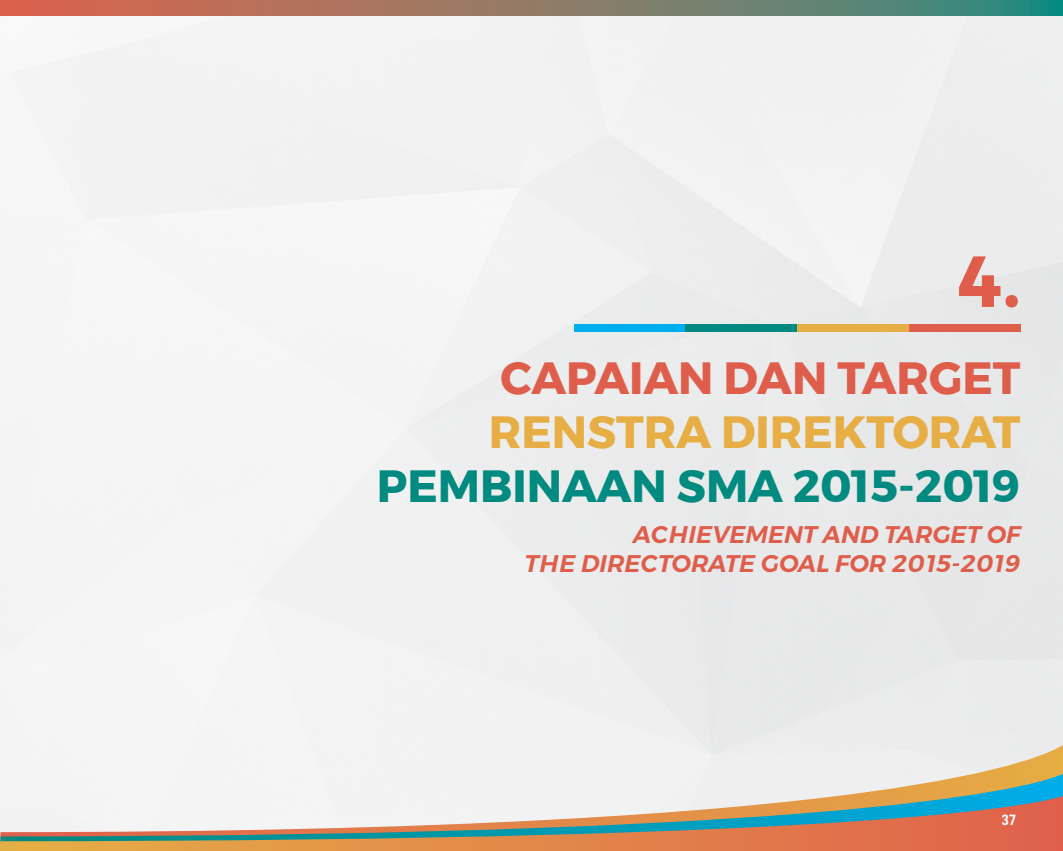
<style>
.page{position:relative;width:1063px;height:851px;background:#fff}
.page>*{position:absolute;margin:0;border:0;box-sizing:border-box;transform-origin:0 0}
.t1{font:700 72px "Montserrat";color:#df5e4b}
.t2{font:700 45px "Montserrat";color:#018a80}
.t3{font:700 45px "Montserrat";color:#e6ae44}
.t4{font:700 45px "Montserrat";color:#df5e4b}
.t5{font:italic 600 24px/28.8px "Montserrat";color:#df5e4b;text-align:right}
.t6{font:15px "D DIN Bold";color:#fff}
</style>
<div class="page">
<img style="left:0;top:16px;width:1062px;height:728px">
<svg style="left:0;top:0;width:1063px;height:16px;background:#8b7966"></svg>
<div style="left:0;top:744px;width:1063px;height:29px;background:#f2f2f3"></div>
<svg style="left:0;top:773px;width:1063px;height:22px"></svg>
<svg style="left:0;top:795px;width:1063px;height:47px"></svg>
<svg style="left:0;top:842px;width:1063px;height:8px;background:#e28748"></svg>
<div style="left:574px;top:325px;width:111px;height:7px;background:#00aeef"></div>
<div style="left:685px;top:325px;width:112px;height:7px;background:#018a80"></div>
<div style="left:797px;top:325px;width:112px;height:7px;background:#e6ae44"></div>
<div style="left:909px;top:325px;width:111px;height:7px;background:#df5e4b"></div>
<h1 class="t1" style="left:959px;top:223px;width:63px">4.</h1>
<h2 class="t4" style="left:501px;top:341px;width:521px">CAPAIAN DAN TARGET</h2>
<h2 class="t3" style="left:489px;top:395px;width:533px">RENSTRA DIREKTORAT</h2>
<h2 class="t2" style="left:377px;top:449px;width:645px">PEMBINAAN SMA 2015-2019</h2>
<p class="t5" style="left:525px;top:520px;width:497px">ACHIEVEMENT AND TARGET OF<br>THE DIRECTORATE GOAL FOR 2015-2019</p>
<p class="t6" style="left:1002px;top:811px;width:16px">37</p>
</div>
